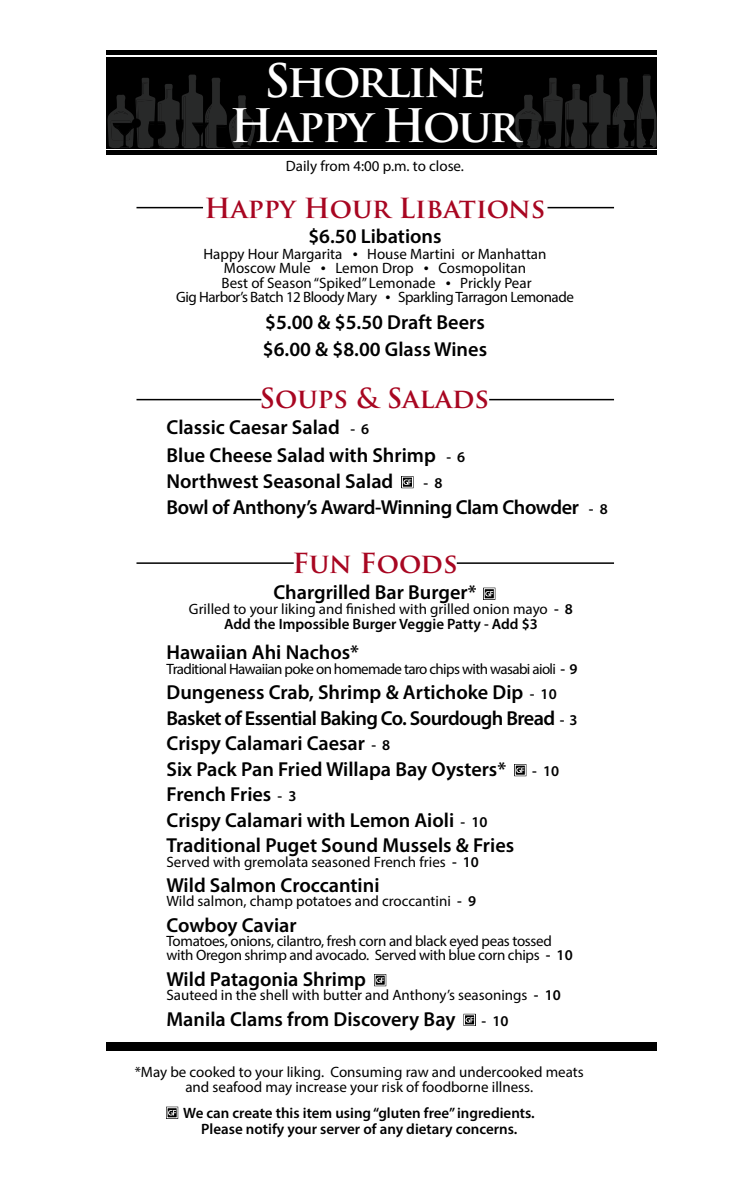
<style>
.page{position:relative;width:756px;height:1188px;background:#fff}
.page>*{position:absolute;margin:0;border:0;box-sizing:border-box;transform-origin:0 0}
.t1{font:700 45px/45px "Trajan Pro";letter-spacing:-.05em;color:#fff;text-align:center}
.t2{font:700 27px "Trajan Pro";color:#a80621}
.t3{font:600 20.25px/25.5px "Myriad Pro";color:#000}
.t4{font:600 20.25px "Myriad Pro";letter-spacing:-.02em;color:#000}
.t5{font:15px/14.2px "Myriad Pro";color:#000;text-align:center}
.t6{font:15px/14.2px "Myriad Pro";letter-spacing:-.02em;color:#000}
.t7{font:600 15px/15.8px "Myriad Pro";color:#000;text-align:center}
.t8{font:15px "Myriad Pro";letter-spacing:-.04em;color:#000}
.s1{font-size:18px}
.s2{font-size:15px}
.s3{font-weight:600}
</style>
<div class="page">
<div style="left:106px;top:57px;width:551px;height:91px;background:#000"></div>
<hr style="left:106px;top:51px;width:551px;height:4px;background:#000">
<hr style="left:106px;top:150px;width:551px;height:4px;background:#000">
<svg style="left:108px;top:75px;width:147px;height:73px"></svg>
<svg style="left:515px;top:75px;width:142px;height:73px"></svg>
<svg style="left:402px;top:477px;width:10px;height:10px"></svg>
<svg style="left:403px;top:479px;width:8px;height:6px"></svg>
<svg style="left:515px;top:765px;width:11px;height:10px"></svg>
<svg style="left:516px;top:767px;width:8px;height:6px"></svg>
<svg style="left:375px;top:975px;width:10px;height:10px"></svg>
<svg style="left:376px;top:977px;width:8px;height:6px"></svg>
<svg style="left:465px;top:1015px;width:10px;height:10px"></svg>
<svg style="left:466px;top:1017px;width:8px;height:6px"></svg>
<svg style="left:484px;top:588px;width:11px;height:11px"></svg>
<svg style="left:485px;top:591px;width:8px;height:5px"></svg>
<svg style="left:167px;top:1108px;width:10px;height:10px"></svg>
<svg style="left:168px;top:1110px;width:8px;height:6px"></svg>
<div style="left:106px;top:1042px;width:551px;height:9px;background:#000"></div>
<hr style="left:136px;top:207px;width:67px;height:1px;background:#000">
<hr style="left:548px;top:207px;width:66px;height:1px;background:#000">
<hr style="left:136px;top:399px;width:125px;height:1px;background:#000">
<hr style="left:489px;top:399px;width:125px;height:1px;background:#000">
<hr style="left:136px;top:562px;width:158px;height:2px;background:#000">
<hr style="left:457px;top:562px;width:157px;height:2px;background:#000">
<h1 class="t1" style="left:230px;top:59px;width:292px">Shorline<br>Happy Hour</h1>
<p class="t5" style="left:286px;top:159px;width:180px">Daily from 4:00 p.m. to close.</p>
<h2 class="t2" style="left:204px;top:191px;width:343px">Happy Hour Libations</h2>
<h3 class="t3" style="left:308px;top:223px;width:135px">$6.50 Libations</h3>
<p class="t5" style="left:176px;top:247px;width:399px">Happy Hour Margarita <span class="s1">•</span> House Martini or Manhattan Moscow Mule <span class="s1">•</span> Lemon Drop <span class="s1">•</span> Cosmopolitan<br>Best of Season “Spiked” Lemonade <span class="s1">•</span> Prickly Pear<br>Gig Harbor’s Batch 12 Bloody Mary <span class="s1">•</span> Sparkling Tarragon Lemonade</p>
<h3 class="t3" style="left:263px;top:308px;width:226px;line-height:27px">$5.00 &amp; $5.50 Draft Beers $6.00 &amp; $8.00 Glass Wines</h3>
<h2 class="t2" style="left:259px;top:382px;width:231px">Soups &amp; Salads</h2>
<h3 class="t3" style="left:166px;top:413px;width:300px;line-height:27px">Classic Caesar Salad <span class="s2">- 6<br></span>Blue Cheese Salad with Shrimp <span class="s2">- 6<br></span>Northwest Seasonal Salad</h3>
<p class="t7" style="left:423px;top:475px;width:20px">- 8</p>
<h3 class="t4" style="left:166px;top:494px;width:443px">Bowl of Anthony’s Award-Winning Clam Chowder <span class="s2">- 8</span></h3>
<h2 class="t2" style="left:292px;top:547px;width:167px">Fun Foods</h2>
<h3 class="t3" style="left:273px;top:579px;width:205px">Chargrilled Bar Burger*</h3>
<p class="t5" style="left:189px;top:601px;width:386px;line-height:15px">Grilled to your liking and finished with grilled onion mayo <span class="s3">- 8<br>Add the Impossible Burger Veggie Patty - Add $3</span></p>
<h3 class="t3" style="left:166px;top:639px;width:194px">Hawaiian Ahi Nachos*</h3>
<p class="t8" style="left:166px;top:660px;width:413px">Traditional Hawaiian poke on homemade taro chips with wasabi aioli <span class="s3">- 9</span></p>
<h3 class="t3" style="left:166px;top:679px;width:413px">Dungeness Crab, Shrimp &amp; Artichoke Dip <span class="s2">- 10<br></span>Basket of Essential Baking Co. Sourdough Bread <span class="s2">- 3<br></span>Crispy Calamari Caesar <span class="s2">- 8<br></span>Six Pack Pan Fried Willapa Bay Oysters*</h3>
<p class="t7" style="left:532px;top:763px;width:29px">- 10</p>
<h3 class="t3" style="left:166px;top:781px;width:349px">French Fries <span class="s2">- 3<br></span>Crispy Calamari with Lemon Aioli <span class="s2">- 10<br></span>Traditional Puget Sound Mussels &amp; Fries</h3>
<p class="t5" style="left:166px;top:854px;width:314px">Served with gremolata seasoned French fries <span class="s3">- 10</span></p>
<h3 class="t3" style="left:166px;top:872px;width:215px">Wild Salmon Croccantini</h3>
<p class="t5" style="left:166px;top:894px;width:311px">Wild salmon, champ potatoes and croccantini <span class="s3">- 9</span></p>
<h3 class="t3" style="left:166px;top:912px;width:132px">Cowboy Caviar</h3>
<p class="t6" style="left:166px;top:934px;width:408px">Tomatoes, onions, cilantro, fresh corn and black eyed peas tossed with Oregon shrimp and avocado. Served with blue corn chips <span class="s3">- 10</span></p>
<h3 class="t3" style="left:166px;top:966px;width:201px">Wild Patagonia Shrimp</h3>
<p class="t5" style="left:166px;top:988px;width:396px">Sauteed in the shell with butter and Anthony’s seasonings <span class="s3">- 10</span></p>
<h3 class="t3" style="left:166px;top:1005px;width:291px">Manila Clams from Discovery Bay</h3>
<p class="t7" style="left:481px;top:1012px;width:29px">- 10</p>
<p class="t5" style="left:135px;top:1063px;width:451px;line-height:15.8px">*May be cooked to your liking. Consuming raw and undercooked meats and seafood may increase your risk of foodborne illness.</p>
<p class="t7" style="left:183px;top:1105px;width:353px">We can create this item using “gluten free” ingredients.<br>Please notify your server of any dietary concerns.</p>
</div>
